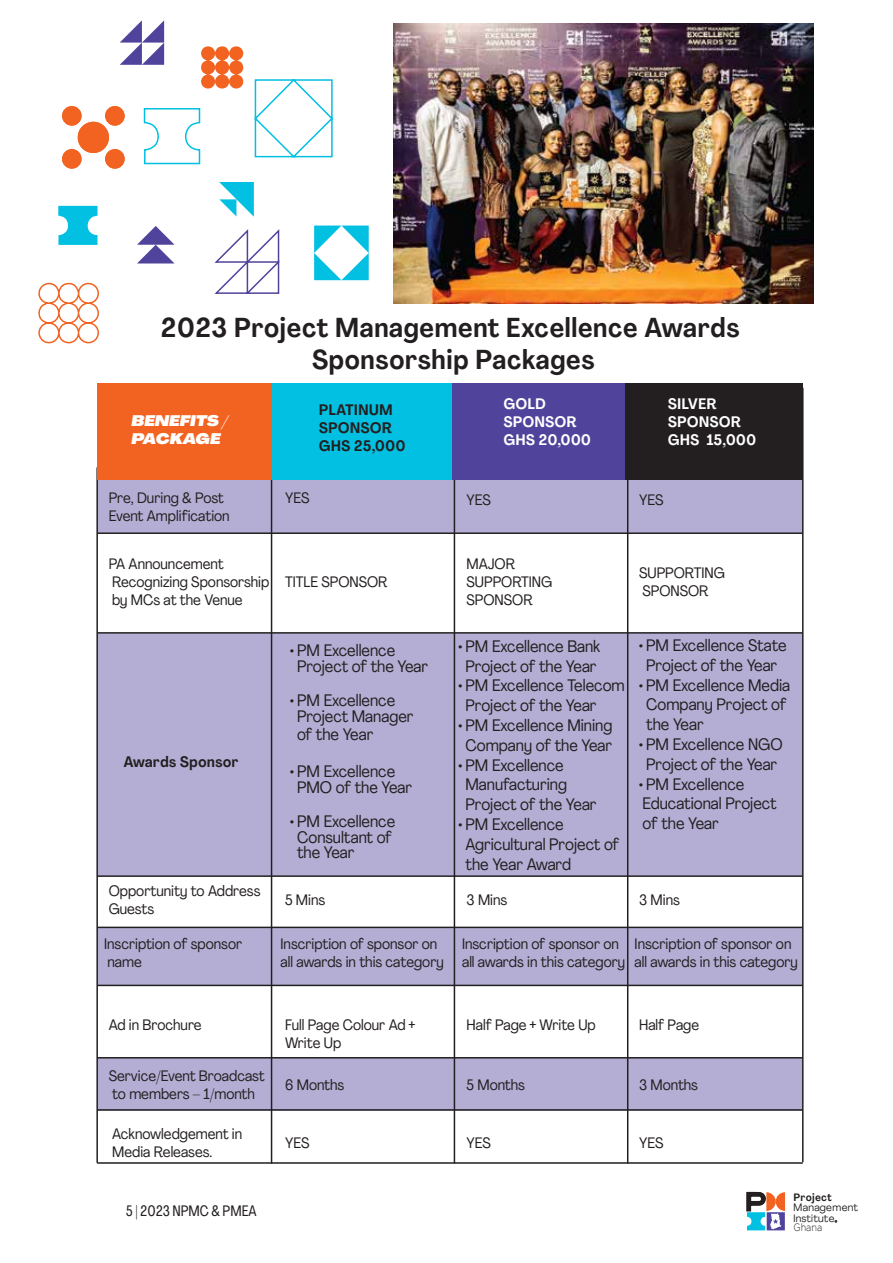
<style>
.page{position:relative;width:893px;height:1263px;background:#fff}
.page>*{position:absolute;margin:0;border:0;box-sizing:border-box;transform-origin:0 0}
.t1{font:700 27px/32.4px "Agrandir Text";color:#231f20;text-align:center}
.t2{font:condensed 16.5px/19.8px "Agrandir";color:#231f20}
.t3{font:condensed 15px/18px "Agrandir";color:#231f20}
.t4{font:700 15px/18px "Agrandir Text";color:#fff}
.t5{font:700 15px/18px "Agrandir Text";color:#231f20}
.t6{font:italic 900 expanded 15px/18px "Agrandir";color:#fff}
.t7{font:15px "Agrandir Tight";color:#231f20}
.t8{font:10.65px/11.2px "Agrandir";letter-spacing:.02em;color:#231f20;scale:.95 1}
.t9{font:700 10.65px "Agrandir Text";letter-spacing:.02em;color:#231f20}
.t10{font:300 10.65px "Gotham";color:#231f20;scale:.86 1}
</style>
<div class="page">
<div style="left:97px;top:480px;width:706px;height:53px;background:#b4aed4"></div>
<div style="left:97px;top:927px;width:706px;height:57px;background:#b4aed4"></div>
<div style="left:97px;top:1057px;width:706px;height:53px;background:#b4aed4"></div>
<div style="left:97px;top:633px;width:706px;height:242px;background:#b4aed4"></div>
<svg style="left:120px;top:20px;width:44px;height:45px"></svg>
<svg style="left:137px;top:226px;width:38px;height:37px"></svg>
<svg style="left:58px;top:206px;width:40px;height:39px"></svg>
<svg style="left:201px;top:46px;width:42px;height:43px"></svg>
<svg style="left:219px;top:182px;width:35px;height:35px"></svg>
<div style="left:78px;top:122px;width:31px;height:31px;background:#f26322;border-radius:50%"></div>
<div style="left:62px;top:106px;width:20px;height:20px;background:#f26322;border-radius:50%"></div>
<div style="left:105px;top:106px;width:20px;height:20px;background:#f26322;border-radius:50%"></div>
<div style="left:62px;top:149px;width:20px;height:20px;background:#f26322;border-radius:50%"></div>
<div style="left:105px;top:149px;width:20px;height:20px;background:#f26322;border-radius:50%"></div>
<svg style="left:314px;top:226px;width:55px;height:54px"></svg>
<svg style="left:214px;top:229px;width:66px;height:65px"></svg>
<svg style="left:143px;top:108px;width:58px;height:57px"></svg>
<svg style="left:38px;top:282px;width:61px;height:62px"></svg>
<svg style="left:254px;top:79px;width:79px;height:79px"></svg>
<hr style="left:96px;top:467px;width:2px;height:696px;background:#231f20">
<hr style="left:271px;top:467px;width:1px;height:696px;background:#231f20">
<hr style="left:454px;top:457px;width:1px;height:706px;background:#231f20">
<hr style="left:627px;top:467px;width:1px;height:696px;background:#231f20">
<hr style="left:802px;top:388px;width:1px;height:774px;background:#231f20">
<div style="left:97px;top:383px;width:175px;height:97px;background:#f26322"></div>
<div style="left:272px;top:383px;width:180px;height:97px;background:#02c0e1"></div>
<div style="left:453px;top:383px;width:172px;height:97px;background:#50439b"></div>
<div style="left:625px;top:383px;width:178px;height:97px;background:#231f20"></div>
<hr style="left:97px;top:532px;width:706px;height:2px;background:#231f20">
<hr style="left:97px;top:632px;width:706px;height:2px;background:#231f20">
<hr style="left:97px;top:875px;width:706px;height:2px;background:#231f20">
<hr style="left:97px;top:927px;width:706px;height:1px;background:#231f20">
<hr style="left:97px;top:985px;width:706px;height:1px;background:#231f20">
<hr style="left:97px;top:1057px;width:706px;height:1px;background:#231f20">
<hr style="left:97px;top:1109px;width:706px;height:2px;background:#231f20">
<hr style="left:97px;top:1162px;width:706px;height:2px;background:#231f20">
<svg style="left:746px;top:1191px;width:39px;height:39px"></svg>
<img style="left:393px;top:23px;width:421px;height:281px">
<h1 class="t1" style="left:161px;top:311px;width:581px">2023 Project Management Excellence Awards<br>Sponsorship Packages</h1>
<p class="t6" style="left:132px;top:412px;width:98px">BENEFITS /<br>PACKAGE</p>
<p class="t5" style="left:319px;top:401px;width:88px">PLATINUM<br>SPONSOR<br>GHS 25,000</p>
<p class="t4" style="left:504px;top:395px;width:89px">GOLD<br>SPONSOR<br>GHS 20,000</p>
<p class="t4" style="left:668px;top:395px;width:90px">SILVER<br>SPONSOR<br>GHS 15,000</p>
<p class="t3" style="left:109px;top:488px;width:123px">Pre, During &amp; Post<br>Event Amplification</p>
<p class="t3" style="left:285px;top:488px;width:26px">YES</p>
<p class="t3" style="left:467px;top:490px;width:26px">YES</p>
<p class="t3" style="left:639px;top:490px;width:26px">YES</p>
<p class="t3" style="left:109px;top:555px;width:162px">PA Announcement<br>Recognizing Sponsorship by MCs at the Venue</p>
<p class="t3" style="left:467px;top:555px;width:87px">MAJOR<br>SUPPORTING<br>SPONSOR</p>
<p class="t3" style="left:639px;top:564px;width:87px">SUPPORTING<br>SPONSOR</p>
<p class="t3" style="left:285px;top:573px;width:104px">TITLE SPONSOR</p>
<p class="t5" style="left:123px;top:753px;width:117px">Awards Sponsor</p>
<p class="t3" style="left:109px;top:881px;width:153px">Opportunity to Address<br>Guests</p>
<p class="t3" style="left:104px;top:934px;width:139px">Inscription of sponsor name</p>
<p class="t2" style="left:297px;top:642px;width:133px;line-height:15.6px;text-indent:-7px">• PM Excellence<br>Project of the Year</p>
<p class="t2" style="left:297px;top:692px;width:118px;line-height:15.6px;text-indent:-7px">• PM Excellence<br>Project Manager</p>
<p class="t2" style="left:297px;top:724px;width:78px">of the Year</p>
<p class="t2" style="left:297px;top:764px;width:117px;line-height:15.6px;text-indent:-7px">• PM Excellence<br>PMO of the Year</p>
<p class="t2" style="left:297px;top:813px;width:100px;line-height:15.6px;text-indent:-7px">• PM Excellence<br>Consultant of the Year</p>
<p class="t2" style="left:458px;top:636px;width:144px;text-align:center">• PM Excellence Bank<br>Project of the Year</p>
<p class="t2" style="left:465px;top:676px;width:161px;text-indent:-7px">• PM Excellence Telecom<br>Project of the Year</p>
<p class="t2" style="left:458px;top:715px;width:156px;text-align:center">• PM Excellence Mining<br>Company of the Year</p>
<p class="t2" style="left:465px;top:755px;width:133px;text-indent:-7px">• PM Excellence<br>Manufacturing<br>Project of the Year</p>
<p class="t2" style="left:465px;top:814px;width:155px;text-indent:-7px">• PM Excellence<br>Agricultural Project of the Year Award</p>
<p class="t2" style="left:639px;top:635px;width:149px;text-align:center">• PM Excellence State<br>Project of the Year</p>
<p class="t2" style="left:646px;top:675px;width:146px;text-indent:-7px">• PM Excellence Media<br>Company Project of the Year</p>
<p class="t2" style="left:639px;top:734px;width:145px;text-align:center">• PM Excellence NGO<br>Project of the Year</p>
<p class="t2" style="left:639px;top:774px;width:139px">• PM Excellence<br>Educational Project of the Year</p>
<p class="t3" style="left:285px;top:890px;width:42px">5 Mins</p>
<p class="t3" style="left:467px;top:890px;width:42px">3 Mins</p>
<p class="t3" style="left:639px;top:890px;width:42px">3 Mins</p>
<p class="t3" style="left:281px;top:934px;width:165px">Inscription of sponsor on all awards in this category</p>
<p class="t3" style="left:462px;top:934px;width:165px">Inscription of sponsor on all awards in this category</p>
<p class="t3" style="left:635px;top:934px;width:165px">Inscription of sponsor on all awards in this category</p>
<p class="t3" style="left:109px;top:1016px;width:94px">Ad in Brochure</p>
<p class="t3" style="left:285px;top:1016px;width:132px">Full Page Colour Ad +<br>Write Up</p>
<p class="t3" style="left:467px;top:1016px;width:131px">Half Page + Write Up</p>
<p class="t3" style="left:639px;top:1016px;width:62px">Half Page</p>
<p class="t3" style="left:109px;top:1066px;width:157px">Service/Event Broadcast to members – 1/month</p>
<p class="t3" style="left:285px;top:1075px;width:61px">6 Months</p>
<p class="t3" style="left:467px;top:1075px;width:60px">5 Months</p>
<p class="t3" style="left:639px;top:1075px;width:60px">3 Months</p>
<p class="t3" style="left:285px;top:1133px;width:26px">YES</p>
<p class="t3" style="left:467px;top:1133px;width:26px">YES</p>
<p class="t3" style="left:639px;top:1133px;width:26px">YES</p>
<p class="t3" style="left:112px;top:1124px;width:132px">Acknowledgement in<br>Media Releases.</p>
<p class="t7" style="left:126px;top:1201px;width:132px">5 | 2023 NPMC &amp; PMEA</p>
<p class="t9" style="left:793px;top:1190px;width:40px">Project</p>
<p class="t8" style="left:793px;top:1201px;width:70px">Management<br>Institute</p>
<p class="t10" style="left:793px;top:1221px;width:35px">Ghana</p>
</div>
